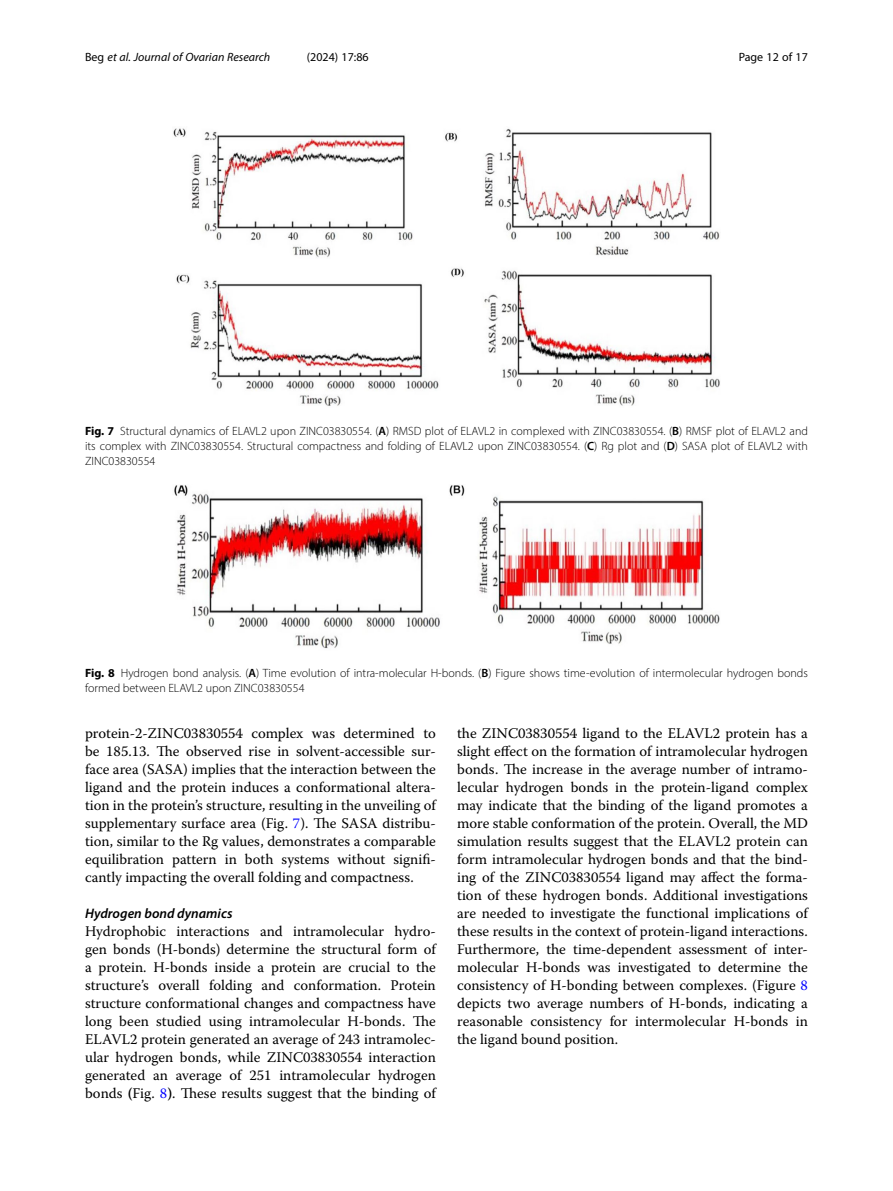
<style>
.page{position:relative;width:893px;height:1191px;background:#fff}
.page>*{position:absolute;margin:0;border:0;box-sizing:border-box;transform-origin:0 0}
.Body_Text{font:14.7px/18px "Warnock Pro";color:#000;text-align:justify}
.Head_3{font:italic 600 13.8px "Myriad Pro";color:#000}
.Figure_Caption{font:300 12px/15px "Myriad Pro";color:#000}
.t1{font:italic 12px "Myriad Pro";color:#000}
.t2{font:12px "Myriad Pro";color:#000}
.s1{font-style:normal}
.s2{font-weight:700}
.s3{font-weight:600}
.s4{color:#00f}
</style>
<div class="page">
<img style="left:174px;top:485px;width:546px;height:164px">
<img style="left:173px;top:128px;width:547px;height:278px">
<p class="t1" style="left:85px;top:50px;width:187px"><span class="s1">Beg</span> et al. Journal of Ovarian Research</p>
<p class="t2" style="left:307px;top:50px;width:63px">(2024) 17:86</p>
<p class="t2" style="left:739px;top:50px;width:71px">Page 12 of 17</p>
<p class="Figure_Caption" style="left:85px;top:423px;width:724px;text-align:justify"><span class="s2">Fig. 7</span> Structural dynamics of ELAVL2 upon ZINC03830554. (<span class="s3">A</span>) RMSD plot of ELAVL2 in complexed with ZINC03830554. (<span class="s3">B</span>) RMSF plot of ELAVL2 and its complex with ZINC03830554. Structural compactness and folding of ELAVL2 upon ZINC03830554. (<span class="s3">C</span>) Rg plot and (<span class="s3">D</span>) SASA plot of ELAVL2 with ZINC03830554</p>
<p class="Figure_Caption" style="left:85px;top:665px;width:724px"><span class="s2">Fig. 8</span> Hydrogen bond analysis. (<span class="s3">A</span>) Time evolution of intra-molecular H-bonds. (<span class="s3">B</span>) Figure shows time-evolution of intermolecular hydrogen bonds formed between ELAVL2 upon ZINC03830554</p>
<p class="Body_Text" style="left:85px;top:724px;width:352px">protein-2-ZINC03830554 complex was determined to be 185.13. The observed rise in solvent-accessible sur&shy;face area (SASA) implies that the interaction between the ligand and the protein induces a conformational altera&shy;tion in the protein’s structure, resulting in the unveiling of supplementary surface area (Fig. <span class="s4">7</span>). The SASA distribu&shy;tion, similar to the Rg values, demonstrates a comparable equilibration pattern in both systems without signifi&shy;cantly impacting the overall folding and compactness.</p>
<p class="Head_3" style="left:85px;top:905px;width:149px">Hydrogen bond dynamics</p>
<p class="Body_Text" style="left:85px;top:922px;width:352px">Hydrophobic interactions and intramolecular hydro&shy;gen bonds (H-bonds) determine the structural form of a protein. H-bonds inside a protein are crucial to the structure’s overall folding and conformation. Protein structure conformational changes and compactness have long been studied using intramolecular H-bonds. The ELAVL2 protein generated an average of 243 intramolec&shy;ular hydrogen bonds, while ZINC03830554 interaction generated an average of 251 intramolecular hydrogen bonds <span class="s3">(</span>Fig. <span class="s4">8</span><span class="s3">)</span>. These results suggest that the binding of</p>
<p class="Body_Text" style="left:457px;top:724px;width:352px">the ZINC03830554 ligand to the ELAVL2 protein has a slight effect on the formation of intramolecular hydrogen bonds. The increase in the average number of intramo&shy;lecular hydrogen bonds in the protein-ligand complex may indicate that the binding of the ligand promotes a more stable conformation of the protein. Overall, the MD simulation results suggest that the ELAVL2 protein can form intramolecular hydrogen bonds and that the bind&shy;ing of the ZINC03830554 ligand may affect the forma&shy;tion of these hydrogen bonds. Additional investigations are needed to investigate the functional implications of these results in the context of protein-ligand interactions.<br>Furthermore, the time-dependent assessment of inter&shy;molecular H-bonds was investigated to determine the consistency of H-bonding between complexes. (Figure <span class="s4">8 </span>depicts two average numbers of H-bonds, indicating a reasonable consistency for intermolecular H-bonds in the ligand bound position.</p>
</div>
